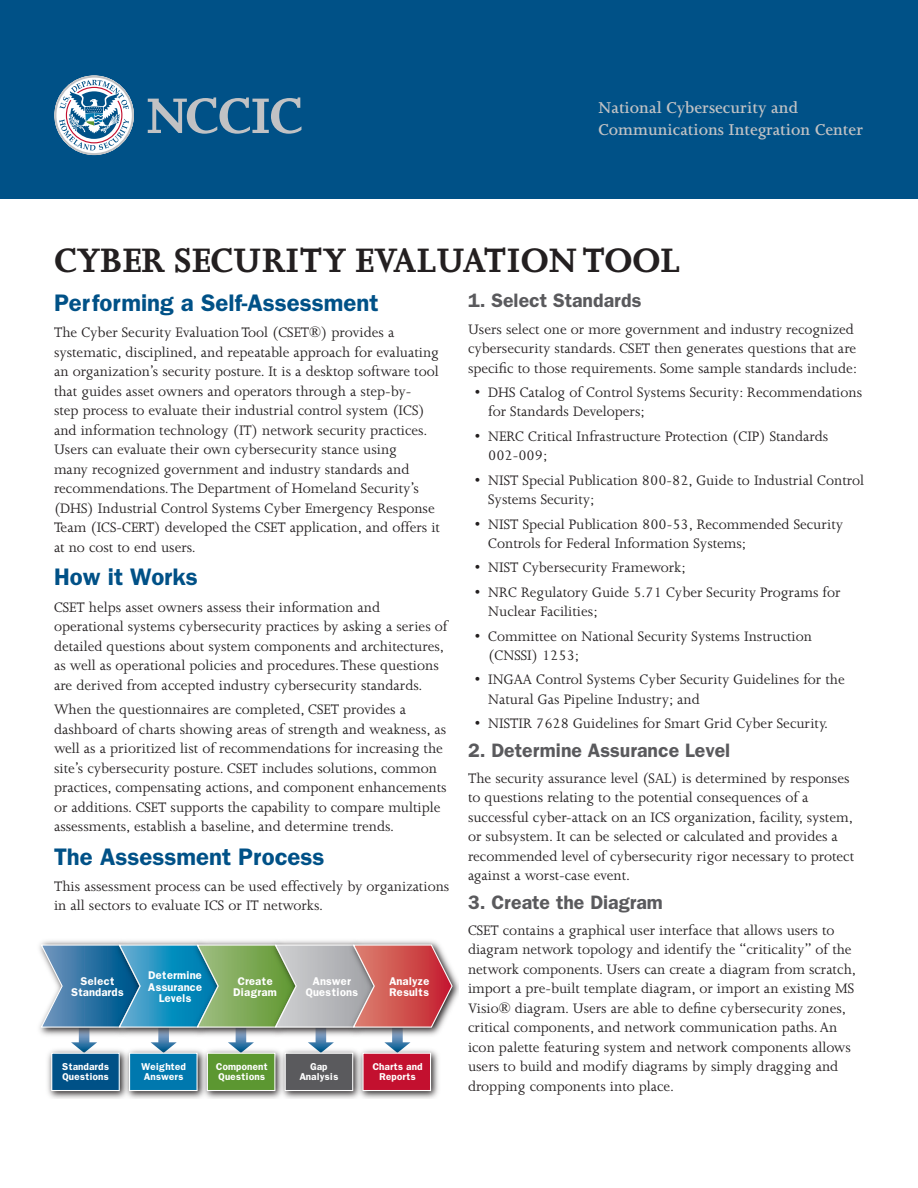
<style>
.page{position:relative;width:918px;height:1188px;background:#fff}
.page>*{position:absolute;margin:0;border:0;box-sizing:border-box;transform-origin:0 0}
.t1{font:700 39px "Joanna";color:#231f20}
.t2{font:600 24px "Franklin Gothic";color:#005187}
.t3{font:600 19.5px "Franklin Gothic";color:#5a5a5d}
.t4{font:600 18px/22.5px "Joanna";color:#c1c2c4}
.t5{font:15.75px/19.5px "Joanna";color:#231f20}
.t6{font:9.6px/11.6px "Franklin Demi";color:#fff;text-align:center}
.t7{font:8.55px/10.2px "Franklin Demi";color:#fff;text-align:center}
</style>
<div class="page">
<div style="left:0;top:0;width:918px;height:198px;background:#005187"></div>
<svg style="left:148px;top:97px;width:153px;height:37px"></svg>
<svg style="left:54px;top:75px;width:80px;height:80px"></svg>
<img style="left:47px;top:1053px;width:75px;height:45px">
<div style="left:52px;top:1053px;width:67px;height:38px;background:#005187"></div>
<div style="left:51px;top:1053px;width:69px;height:38px;border:1px solid #fff"></div>
<img style="left:122px;top:1053px;width:77px;height:45px">
<div style="left:130px;top:1053px;width:67px;height:38px;background:#0078ae"></div>
<div style="left:129px;top:1053px;width:69px;height:38px;border:1px solid #fff"></div>
<img style="left:199px;top:1053px;width:78px;height:45px">
<div style="left:207px;top:1053px;width:68px;height:38px;background:#5c9731"></div>
<div style="left:207px;top:1053px;width:68px;height:38px;border:1px solid #fff"></div>
<img style="left:277px;top:1053px;width:78px;height:45px">
<div style="left:285px;top:1053px;width:68px;height:38px;background:#5a5a5d"></div>
<div style="left:285px;top:1053px;width:68px;height:38px;border:1px solid #fff"></div>
<img style="left:355px;top:1053px;width:84px;height:45px">
<div style="left:363px;top:1053px;width:68px;height:38px;background:#c3102f"></div>
<div style="left:362px;top:1053px;width:69px;height:38px;border:1px solid #fff"></div>
<img style="left:345px;top:940px;width:114px;height:64px">
<svg style="left:40px;top:944px;width:413px;height:109px;background:#92a2a5"></svg>
<p class="t4" style="left:599px;top:96px;width:266px">National Cybersecurity and<br>Communications Integration Center</p>
<p class="t1" style="left:54px;top:240px;width:628px">CYBER SECURITY EVALUATION TOOL</p>
<h1 class="t2" style="left:54px;top:289px;width:326px">Performing a Self-Assessment</h1>
<p class="t5" style="left:54px;top:323px;width:388px">The Cyber Security Evaluation Tool (CSET®) provides a systematic, disciplined, and repeatable approach for evaluating an organization’s security posture. It is a desktop software tool that guides asset owners and operators through a step-by-<br>step process to evaluate their industrial control system (ICS) and information technology (IT) network security practices.<br>Users can evaluate their own cybersecurity stance using<br>many recognized government and industry standards and recommendations. The Department of Homeland Security’s (DHS) Industrial Control Systems Cyber Emergency Response Team (ICS-CERT) developed the CSET application, and offers it at no cost to end users.</p>
<h1 class="t2" style="left:54px;top:563px;width:145px">How it Works</h1>
<p class="t5" style="left:54px;top:597px;width:395px">CSET helps asset owners assess their information and operational systems cybersecurity practices by asking a series of detailed questions about system components and architectures, as well as operational policies and procedures. These questions are derived from accepted industry cybersecurity standards.</p>
<p class="t5" style="left:54px;top:700px;width:394px">When the questionnaires are completed, CSET provides a dashboard of charts showing areas of strength and weakness, as well as a prioritized list of recommendations for increasing the site’s cybersecurity posture. CSET includes solutions, common practices, compensating actions, and component enhancements or additions. CSET supports the capability to compare multiple assessments, establish a baseline, and determine trends.</p>
<h1 class="t2" style="left:54px;top:842px;width:272px">The Assessment Process</h1>
<p class="t5" style="left:54px;top:877px;width:397px">This assessment process can be used effectively by organizations in all sectors to evaluate ICS or IT networks.</p>
<h2 class="t3" style="left:468px;top:289px;width:175px">1. Select Standards</h2>
<p class="t5" style="left:468px;top:319px;width:391px">Users select one or more government and industry recognized cybersecurity standards. CSET then generates questions that are specific to those requirements. Some sample standards include:</p>
<p class="t5" style="left:488px;top:383px;width:375px;text-indent:-14px">• DHS Catalog of Control Systems Security: Recommendations for Standards Developers;</p>
<p class="t5" style="left:488px;top:426px;width:342px;text-indent:-14px">• NERC Critical Infrastructure Protection (CIP) Standards<br>002-009;</p>
<p class="t5" style="left:488px;top:470px;width:377px;text-indent:-14px">• NIST Special Publication 800-82, Guide to Industrial Control<br>Systems Security;</p>
<p class="t5" style="left:488px;top:514px;width:357px;text-indent:-14px">• NIST Special Publication 800-53, Recommended Security<br>Controls for Federal Information Systems;</p>
<p class="t5" style="left:475px;top:558px;width:213px">• NIST Cybersecurity Framework;</p>
<p class="t5" style="left:488px;top:582px;width:354px;text-indent:-14px">• NRC Regulatory Guide 5.71 Cyber Security Programs for<br>Nuclear Facilities;</p>
<p class="t5" style="left:488px;top:626px;width:325px;text-indent:-14px">• Committee on National Security Systems Instruction (CNSSI) 1253;</p>
<p class="t5" style="left:488px;top:670px;width:358px;text-indent:-14px">• INGAA Control Systems Cyber Security Guidelines for the<br>Natural Gas Pipeline Industry; and</p>
<p class="t5" style="left:475px;top:714px;width:355px">• NISTIR 7628 Guidelines for Smart Grid Cyber Security.</p>
<h2 class="t3" style="left:468px;top:738px;width:264px">2. Determine Assurance Level</h2>
<p class="t5" style="left:468px;top:769px;width:388px">The security assurance level (SAL) is determined by responses to questions relating to the potential consequences of a successful cyber-attack on an ICS organization, facility, system, or subsystem. It can be selected or calculated and provides a recommended level of cybersecurity rigor necessary to protect against a worst-case event.</p>
<h2 class="t3" style="left:468px;top:890px;width:196px">3. Create the Diagram</h2>
<p class="t5" style="left:468px;top:921px;width:390px">CSET contains a graphical user interface that allows users to diagram network topology and identify the “criticality” of the network components. Users can create a diagram from scratch, import a pre-built template diagram, or import an existing MS Visio® diagram. Users are able to define cybersecurity zones, critical components, and network communication paths. An icon palette featuring system and network components allows users to build and modify diagrams by simply dragging and dropping components into place.</p>
<p class="t6" style="left:71px;top:975px;width:55px">Select<br>Standards</p>
<p class="t6" style="left:148px;top:969px;width:56px">Determine<br>Assurance<br>Levels</p>
<p class="t6" style="left:233px;top:975px;width:45px">Create<br>Diagram</p>
<p class="t6" style="left:305px;top:975px;width:54px">Answer<br>Questions</p>
<p class="t6" style="left:389px;top:975px;width:42px;text-align:left">Analyze<br>Results</p>
<p class="t7" style="left:62px;top:1061px;width:49px;text-align:left">Standards<br>Questions</p>
<p class="t7" style="left:141px;top:1061px;width:46px">Weighted<br>Answers</p>
<p class="t7" style="left:216px;top:1061px;width:53px;text-align:left">Component<br>Questions</p>
<p class="t7" style="left:299px;top:1061px;width:41px">Gap<br>Analysis</p>
<p class="t7" style="left:373px;top:1061px;width:52px">Charts and<br>Reports</p>
</div>
